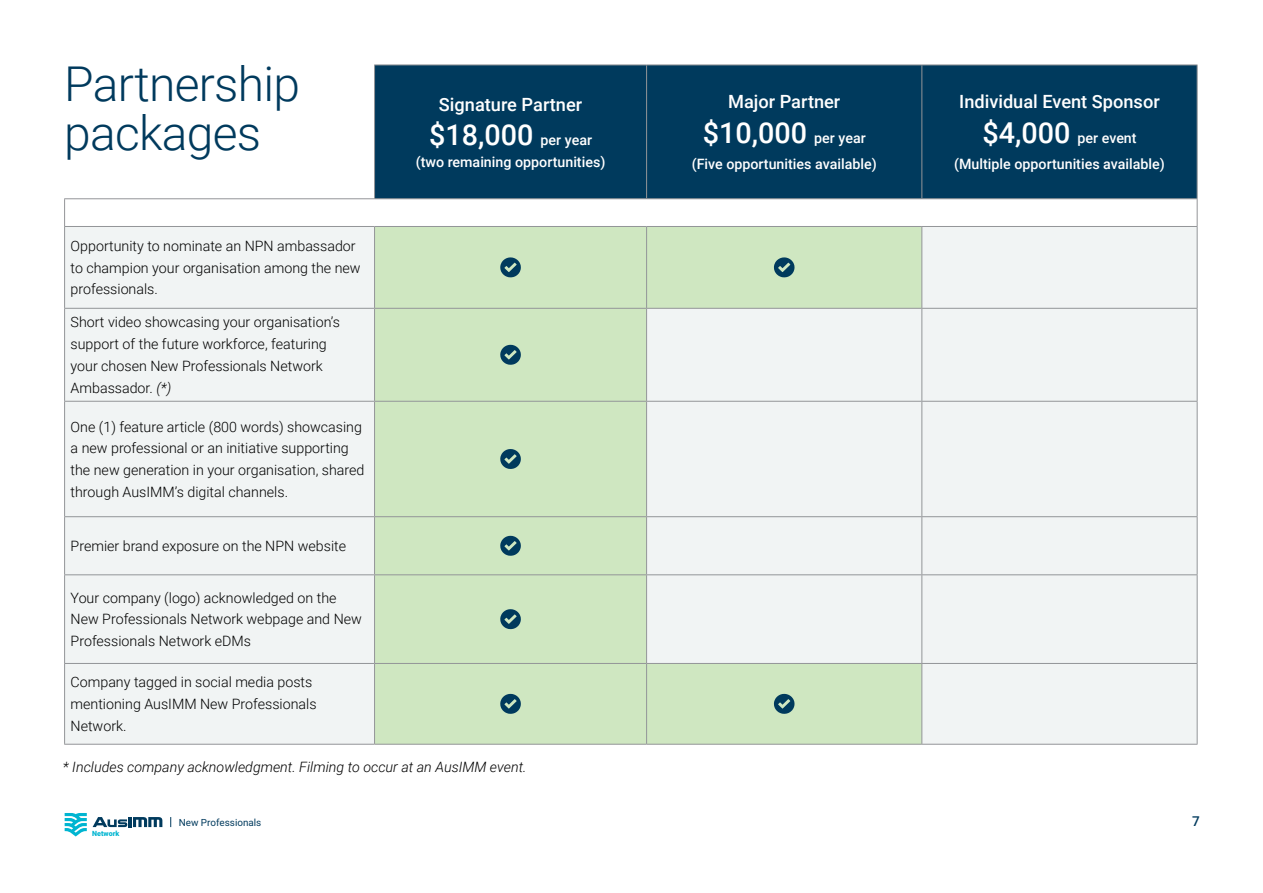
<style>
.page{position:relative;width:1263px;height:893px;background:#fff}
.page>*{position:absolute;margin:0;border:0;box-sizing:border-box;transform-origin:0 0}
.t1{font:300 48px/49.5px "Roboto";letter-spacing:-.015em;color:#003a5d}
.t2{font:500 28.8px "Roboto";color:#fff}
.t3{font:500 18.15px "Roboto";color:#fff}
.t4{font:300 14.25px/21.8px "Roboto";color:#000}
.t5{font:500 14.25px/26px "Roboto";color:#fff;text-align:center}
.t6{font:italic 300 14.25px "Roboto";color:#000}
.t7{font:500 13.5px "Roboto";color:#003a5d}
.t8{font:9.9px "Roboto";color:#003a5d}
.t9{font:900 7.2px "Roboto";color:#00b5d1}
.s1{font-style:italic}
.s2{font-size:14.25px}
.s3{font-size:28.8px}
</style>
<div class="page">
<svg style="left:93px;top:817px;width:69px;height:10px"></svg>
<svg style="left:65px;top:813px;width:22px;height:23px"></svg>
<div style="left:375px;top:66px;width:822px;height:132px;background:#003a5d"></div>
<div style="left:65px;top:227px;width:1132px;height:517px;background:#f1f4f4"></div>
<svg style="left:375px;top:227px;width:546px;height:517px;fill:#cfe7c1"></svg>
<hr style="left:64px;top:227px;width:1px;height:81px;background:#939598">
<hr style="left:64px;top:309px;width:1px;height:92px;background:#939598">
<hr style="left:64px;top:402px;width:1px;height:114px;background:#939598">
<hr style="left:64px;top:575px;width:1px;height:88px;background:#939598">
<hr style="left:64px;top:198px;width:311px;height:1px;background:#939598">
<svg style="left:64px;top:199px;width:1px;height:27px"></svg>
<svg style="left:1197px;top:199px;width:1px;height:27px"></svg>
<hr style="left:646px;top:402px;width:1px;height:114px;background:#939598">
<hr style="left:375px;top:226px;width:272px;height:1px;background:#939598">
<hr style="left:647px;top:226px;width:275px;height:1px;background:#939598">
<hr style="left:375px;top:516px;width:272px;height:1px;background:#939598">
<hr style="left:921px;top:227px;width:1px;height:81px;background:#939598">
<hr style="left:375px;top:308px;width:272px;height:1px;background:#939598">
<hr style="left:375px;top:401px;width:272px;height:1px;background:#939598">
<hr style="left:375px;top:574px;width:272px;height:1px;background:#939598">
<hr style="left:375px;top:744px;width:272px;height:1px;background:#939598">
<hr style="left:647px;top:744px;width:275px;height:1px;background:#939598">
<hr style="left:646px;top:575px;width:1px;height:88px;background:#939598">
<hr style="left:1197px;top:227px;width:1px;height:81px;background:#939598">
<hr style="left:1197px;top:309px;width:1px;height:92px;background:#939598">
<hr style="left:921px;top:402px;width:1px;height:114px;background:#939598">
<hr style="left:1197px;top:402px;width:1px;height:114px;background:#939598">
<hr style="left:921px;top:575px;width:1px;height:88px;background:#939598">
<hr style="left:1197px;top:575px;width:1px;height:88px;background:#939598">
<hr style="left:375px;top:663px;width:272px;height:1px;background:#939598">
<hr style="left:647px;top:663px;width:275px;height:1px;background:#939598">
<hr style="left:922px;top:744px;width:275px;height:1px;background:#939598">
<hr style="left:374px;top:227px;width:1px;height:81px;background:#939598">
<hr style="left:646px;top:227px;width:1px;height:81px;background:#939598">
<hr style="left:374px;top:309px;width:1px;height:92px;background:#939598">
<hr style="left:374px;top:402px;width:1px;height:114px;background:#939598">
<hr style="left:646px;top:664px;width:1px;height:80px;background:#939598">
<hr style="left:374px;top:575px;width:1px;height:88px;background:#939598">
<hr style="left:647px;top:198px;width:275px;height:1px;background:#939598">
<hr style="left:64px;top:226px;width:311px;height:1px;background:#939598">
<hr style="left:64px;top:308px;width:311px;height:1px;background:#939598">
<hr style="left:64px;top:401px;width:311px;height:1px;background:#939598">
<hr style="left:922px;top:226px;width:275px;height:1px;background:#939598">
<hr style="left:922px;top:308px;width:275px;height:1px;background:#939598">
<hr style="left:922px;top:401px;width:275px;height:1px;background:#939598">
<hr style="left:374px;top:65px;width:273px;height:1px;background:#939598">
<hr style="left:374px;top:65px;width:1px;height:133px;background:#939598">
<hr style="left:375px;top:198px;width:272px;height:1px;background:#939598">
<hr style="left:922px;top:65px;width:275px;height:1px;background:#939598">
<hr style="left:1197px;top:65px;width:1px;height:133px;background:#939598">
<hr style="left:922px;top:198px;width:275px;height:1px;background:#939598">
<hr style="left:647px;top:65px;width:275px;height:1px;background:#939598">
<hr style="left:646px;top:65px;width:1px;height:133px;background:#939598">
<hr style="left:921px;top:65px;width:1px;height:133px;background:#939598">
<hr style="left:64px;top:516px;width:311px;height:1px;background:#939598">
<hr style="left:64px;top:517px;width:1px;height:57px;background:#939598">
<hr style="left:374px;top:517px;width:1px;height:57px;background:#939598">
<hr style="left:64px;top:574px;width:311px;height:1px;background:#939598">
<hr style="left:64px;top:663px;width:311px;height:1px;background:#939598">
<hr style="left:64px;top:664px;width:1px;height:80px;background:#939598">
<hr style="left:374px;top:664px;width:1px;height:80px;background:#939598">
<hr style="left:64px;top:744px;width:311px;height:1px;background:#939598">
<hr style="left:647px;top:516px;width:275px;height:1px;background:#939598">
<hr style="left:646px;top:517px;width:1px;height:57px;background:#939598">
<hr style="left:647px;top:574px;width:275px;height:1px;background:#939598">
<hr style="left:922px;top:516px;width:275px;height:1px;background:#939598">
<hr style="left:921px;top:517px;width:1px;height:57px;background:#939598">
<hr style="left:1197px;top:517px;width:1px;height:57px;background:#939598">
<hr style="left:922px;top:574px;width:275px;height:1px;background:#939598">
<hr style="left:922px;top:663px;width:275px;height:1px;background:#939598">
<hr style="left:921px;top:664px;width:1px;height:80px;background:#939598">
<hr style="left:1197px;top:664px;width:1px;height:80px;background:#939598">
<hr style="left:647px;top:308px;width:275px;height:1px;background:#939598">
<hr style="left:646px;top:309px;width:1px;height:92px;background:#939598">
<hr style="left:921px;top:309px;width:1px;height:92px;background:#939598">
<hr style="left:647px;top:401px;width:275px;height:1px;background:#939598">
<svg style="left:500px;top:257px;width:21px;height:20px"></svg>
<svg style="left:774px;top:257px;width:20px;height:20px"></svg>
<svg style="left:500px;top:345px;width:21px;height:20px"></svg>
<svg style="left:500px;top:449px;width:21px;height:20px"></svg>
<svg style="left:500px;top:536px;width:21px;height:20px"></svg>
<svg style="left:500px;top:609px;width:21px;height:20px"></svg>
<svg style="left:500px;top:694px;width:21px;height:20px"></svg>
<svg style="left:774px;top:694px;width:20px;height:20px"></svg>
<h1 class="t1" style="left:64px;top:57px;width:237px">Partnership packages</h1>
<p class="t4" style="left:71px;top:234px;width:292px">Opportunity to nominate an NPN ambassador to champion your organisation among the new professionals.</p>
<p class="t4" style="left:71px;top:311px;width:271px">Short video showcasing your organisation’s support of the future workforce, featuring your chosen New Professionals Network Ambassador. <span class="s1">(*)</span></p>
<p class="t4" style="left:71px;top:415px;width:295px">One (1) feature article (800 words) showcasing a new professional or an initiative supporting the new generation in your organisation, shared through AusIMM’s digital channels.</p>
<p class="t4" style="left:71px;top:535px;width:277px">Premier brand exposure on the NPN website</p>
<p class="t4" style="left:71px;top:586px;width:293px">Your company (logo) acknowledged on the<br>New Professionals Network webpage and New<br>Professionals Network eDMs</p>
<p class="t4" style="left:71px;top:671px;width:248px">Company tagged in social media posts mentioning AusIMM New Professionals<br>Network.</p>
<p class="t3" style="left:439px;top:91px;width:145px">Signature Partner</p>
<h2 class="t2" style="left:429px;top:115px;width:164px">$18,000 <span class="s2">per year</span></h2>
<p class="t5" style="left:416px;top:148px;width:191px">(two remaining opportunities)</p>
<p class="t6" style="left:63px;top:757px;width:465px">* Includes company acknowledgment. Filming to occur at an AusIMM event.</p>
<p class="t9" style="left:92px;top:829px;width:29px">Network</p>
<p class="t8" style="left:179px;top:816px;width:84px">New Professionals</p>
<p class="t3" style="left:728px;top:89px;width:114px">Major Partner</p>
<h2 class="t2" style="left:703px;top:113px;width:164px">$10,000 <span class="s2">per year</span></h2>
<p class="t5" style="left:692px;top:150px;width:186px">(Five opportunities available)</p>
<p class="t3" style="left:959px;top:89px;width:202px">Individual Event Sponsor</p>
<p class="t5" style="left:954px;top:124px;width:212px"><span class="s3">$4,000</span> per event (Multiple opportunities available)</p>
<p class="t7" style="left:1192px;top:812px;width:9px">7</p>
</div>
